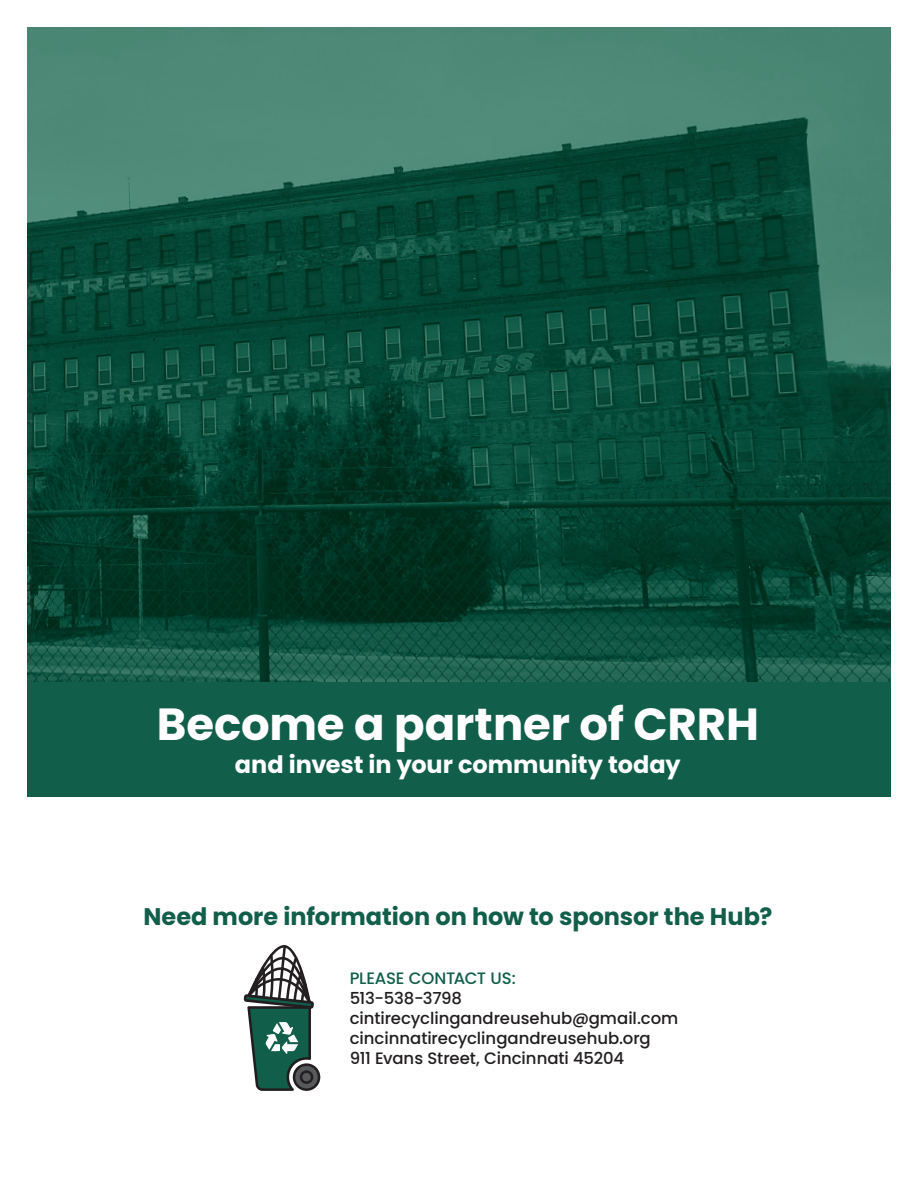
<style>
.page{position:relative;width:918px;height:1188px;background:#fff}
.page>*{position:absolute;margin:0;border:0;box-sizing:border-box;transform-origin:0 0}
.t1{font:700 45px "Poppins";letter-spacing:-.005em;color:#fff}
.t2{font:700 24px "Poppins";color:#115e4a}
.t3{font:700 24px "Poppins";color:#fff}
.t4{font:500 16.5px/19.8px "Poppins";color:#211e1e}
.t5{font:500 16.5px "Poppins";letter-spacing:-.015em;color:#115e4a}
</style>
<div class="page">
<img style="left:27px;top:27px;width:864px;height:656px">
<div style="left:27px;top:683px;width:864px;height:114px;background:#115e4a"></div>
<svg style="left:244px;top:945px;width:76px;height:146px"></svg>
<h1 class="t1" style="left:157px;top:698px;width:604px">Become a partner of CRRH</h1>
<h2 class="t3" style="left:235px;top:751px;width:447px">and invest in your community today</h2>
<h2 class="t2" style="left:143px;top:903px;width:631px">Need more information on how to sponsor the Hub?</h2>
<p class="t5" style="left:350px;top:969px;width:168px">PLEASE CONTACT US:</p>
<p class="t4" style="left:350px;top:989px;width:330px">513-538-3798 cintirecyclingandreusehub@gmail.com cincinnatirecyclingandreusehub.org<br>911 Evans Street, Cincinnati 45204</p>
</div>
